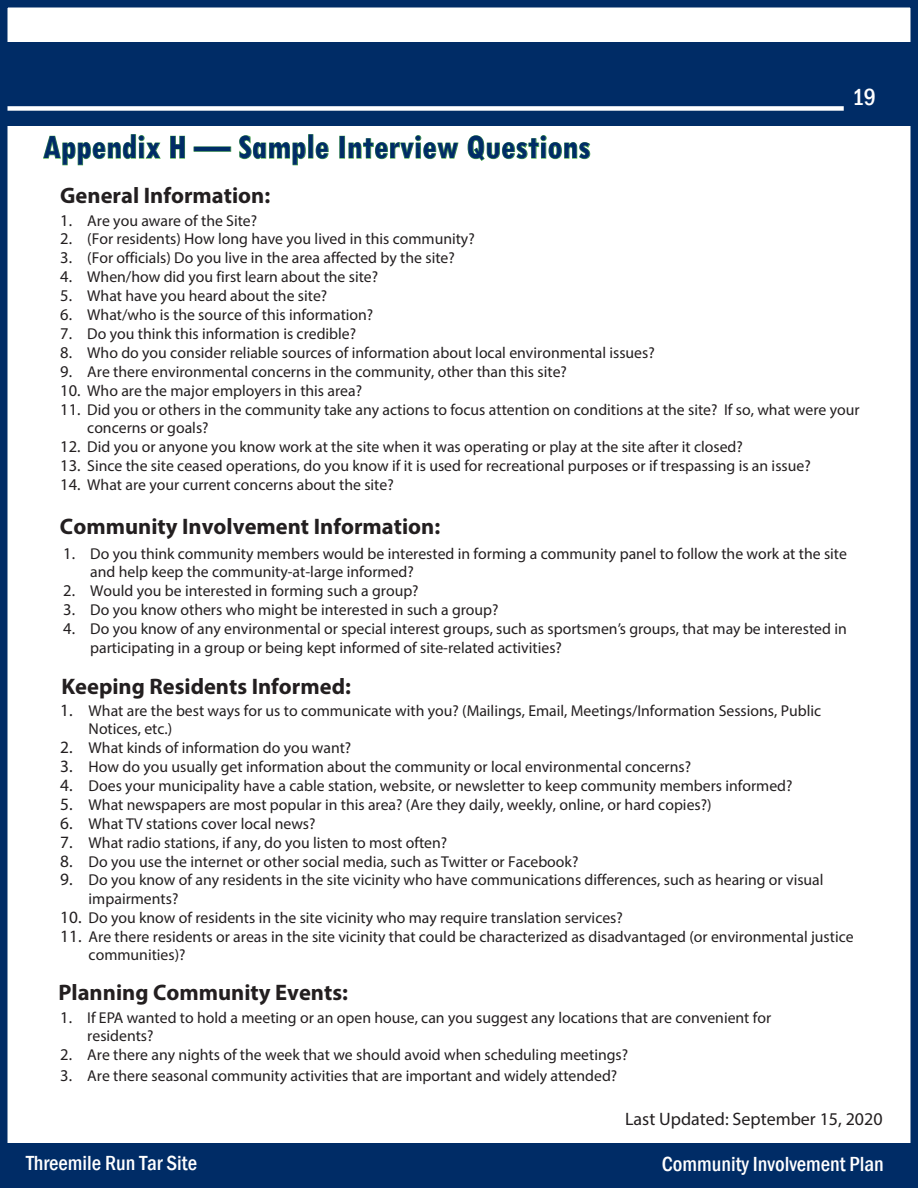
<style>
.page{position:relative;width:918px;height:1188px;background:#fff}
.page>*{position:absolute;margin:0;border:0;box-sizing:border-box;transform-origin:0 0}
.t1{font:700 condensed 36px "Tw Cen";color:#002c66}
.t2{font:24px "Franklin Gothic Medium Cond";color:#fff}
.t3{font:700 22.5px "Myriad Pro";color:#231f20}
.t4{font:21px "Franklin Gothic Medium Cond";color:#fff}
.t5{font:18px "Myriad Pro";color:#231f20}
.t6{font:15.75px/18.3px "Myriad Pro";color:#231f20}
.s1{font-size:16.5px}
.s2{font-size:17.4px}
</style>
<div class="page">
<div style="left:0;top:42px;width:918px;height:83px;background:#002c66"></div>
<div style="left:6px;top:106px;width:838px;height:5px;background:#fff"></div>
<div style="left:0;top:0;width:918px;height:1188px;border:8px solid #002c66"></div>
<div style="left:1px;top:1144px;width:916px;height:43px;background:#002c66"></div>
<p class="t2" style="left:852px;top:81px;width:25px">19</p>
<p class="t1" style="left:43px;top:125px;width:549px">Appendix H — Sample Interview Questions</p>
<h3 class="t3" style="left:60px;top:181px;width:211px">General Information:</h3>
<p class="t6" style="left:60px;top:211px;width:198px"><span class="s1">1.</span> Are you aware of the Site?</p>
<p class="t6" style="left:60px;top:230px;width:416px"><span class="s1">2.</span> (For residents) How long have you lived in this community?</p>
<p class="t6" style="left:60px;top:249px;width:396px"><span class="s1">3.</span> (For officials) Do you live in the area affected by the site?</p>
<p class="t6" style="left:60px;top:268px;width:319px"><span class="s1">4.</span> When/how did you first learn about the site?</p>
<p class="t6" style="left:60px;top:286px;width:269px"><span class="s1">5.</span> What have you heard about the site?</p>
<p class="t6" style="left:60px;top:305px;width:315px"><span class="s1">6.</span> What/who is the source of this information?</p>
<p class="t6" style="left:60px;top:324px;width:297px"><span class="s1">7.</span> Do you think this information is credible?</p>
<p class="t6" style="left:60px;top:343px;width:596px"><span class="s1">8.</span> Who do you consider reliable sources of information about local environmental issues?</p>
<p class="t6" style="left:60px;top:362px;width:508px"><span class="s1">9.</span> Are there environmental concerns in the community, other than this site?</p>
<p class="t6" style="left:60px;top:381px;width:303px"><span class="s1">10.</span> Who are the major employers in this area?</p>
<p class="t6" style="left:87px;top:400px;width:774px;text-indent:-27px"><span class="s1">11.</span> Did you or others in the community take any actions to focus attention on conditions at the site? If so, what were your concerns or goals?</p>
<p class="t6" style="left:60px;top:437px;width:684px"><span class="s1">12.</span> Did you or anyone you know work at the site when it was operating or play at the site after it closed?</p>
<p class="t6" style="left:60px;top:456px;width:752px"><span class="s1">13.</span> Since the site ceased operations, do you know if it is used for recreational purposes or if trespassing is an issue?</p>
<p class="t6" style="left:60px;top:475px;width:335px"><span class="s1">14.</span> What are your current concerns about the site?</p>
<h3 class="t3" style="left:60px;top:512px;width:382px">Community Involvement Information:</h3>
<p class="t6" style="left:90px;top:544px;width:758px;text-indent:-27px"><span class="s1">1.</span> Do you think community members would be interested in forming a community panel to follow the work at the site and help keep the community-at-large informed?</p>
<p class="t6" style="left:63px;top:581px;width:357px"><span class="s1">2.</span> Would you be interested in forming such a group?</p>
<p class="t6" style="left:63px;top:600px;width:437px"><span class="s1">3.</span> Do you know others who might be interested in such a group?</p>
<p class="t6" style="left:90px;top:619px;width:758px;line-height:18.9px;text-indent:-27px"><span class="s1">4.</span> Do you know of any environmental or special interest groups, such as sportsmen’s groups, that may be interested in participating in a group or being kept informed of site-related activities?</p>
<h3 class="t3" style="left:61px;top:672px;width:291px">Keeping Residents Informed:</h3>
<p class="t6" style="left:89px;top:701px;width:734px;text-indent:-28px"><span class="s2">1.</span> What are the best ways for us to communicate with you? (Mailings, Email, Meetings/Information Sessions, Public<br>Notices, etc.)</p>
<p class="t6" style="left:60px;top:738px;width:293px"><span class="s2">2.</span> What kinds of information do you want?</p>
<p class="t6" style="left:60px;top:757px;width:632px"><span class="s2">3.</span> How do you usually get information about the community or local environmental concerns?</p>
<p class="t6" style="left:60px;top:776px;width:734px"><span class="s2">4.</span> Does your municipality have a cable station, website, or newsletter to keep community members informed?</p>
<p class="t6" style="left:60px;top:795px;width:653px"><span class="s2">5.</span> What newspapers are most popular in this area? (Are they daily, weekly, online, or hard copies?)</p>
<p class="t6" style="left:60px;top:814px;width:257px"><span class="s2">6.</span> What TV stations cover local news?</p>
<p class="t6" style="left:60px;top:833px;width:389px"><span class="s2">7.</span> What radio stations, if any, do you listen to most often?</p>
<p class="t6" style="left:60px;top:852px;width:520px"><span class="s2">8.</span> Do you use the internet or other social media, such as Twitter or Facebook?</p>
<p class="t6" style="left:89px;top:871px;width:736px;text-indent:-28px"><span class="s2">9.</span> Do you know of any residents in the site vicinity who have communications differences, such as hearing or visual impairments?</p>
<p class="t6" style="left:60px;top:908px;width:564px"><span class="s2">10.</span> Do you know of residents in the site vicinity who may require translation services?</p>
<p class="t6" style="left:89px;top:927px;width:767px;text-indent:-28px"><span class="s2">11.</span> Are there residents or areas in the site vicinity that could be characterized as disadvantaged (or environmental justice communities)?</p>
<h3 class="t3" style="left:58px;top:978px;width:291px">Planning Community Events:</h3>
<p class="t6" style="left:87px;top:1008px;width:685px;text-indent:-27px"><span class="s1">1.</span> If EPA wanted to hold a meeting or an open house, can you suggest any locations that are convenient for residents?</p>
<p class="t6" style="left:60px;top:1045px;width:569px"><span class="s1">2.</span> Are there any nights of the week that we should avoid when scheduling meetings?</p>
<p class="t6" style="left:60px;top:1066px;width:558px"><span class="s1">3.</span> Are there seasonal community activities that are important and widely attended?</p>
<p class="t5" style="left:625px;top:1108px;width:259px">Last Updated: September 15, 2020</p>
<p class="t4" style="left:26px;top:1149px;width:172px">Threemile Run Tar Site</p>
<p class="t4" style="left:662px;top:1151px;width:224px">Community Involvement Plan</p>
</div>
